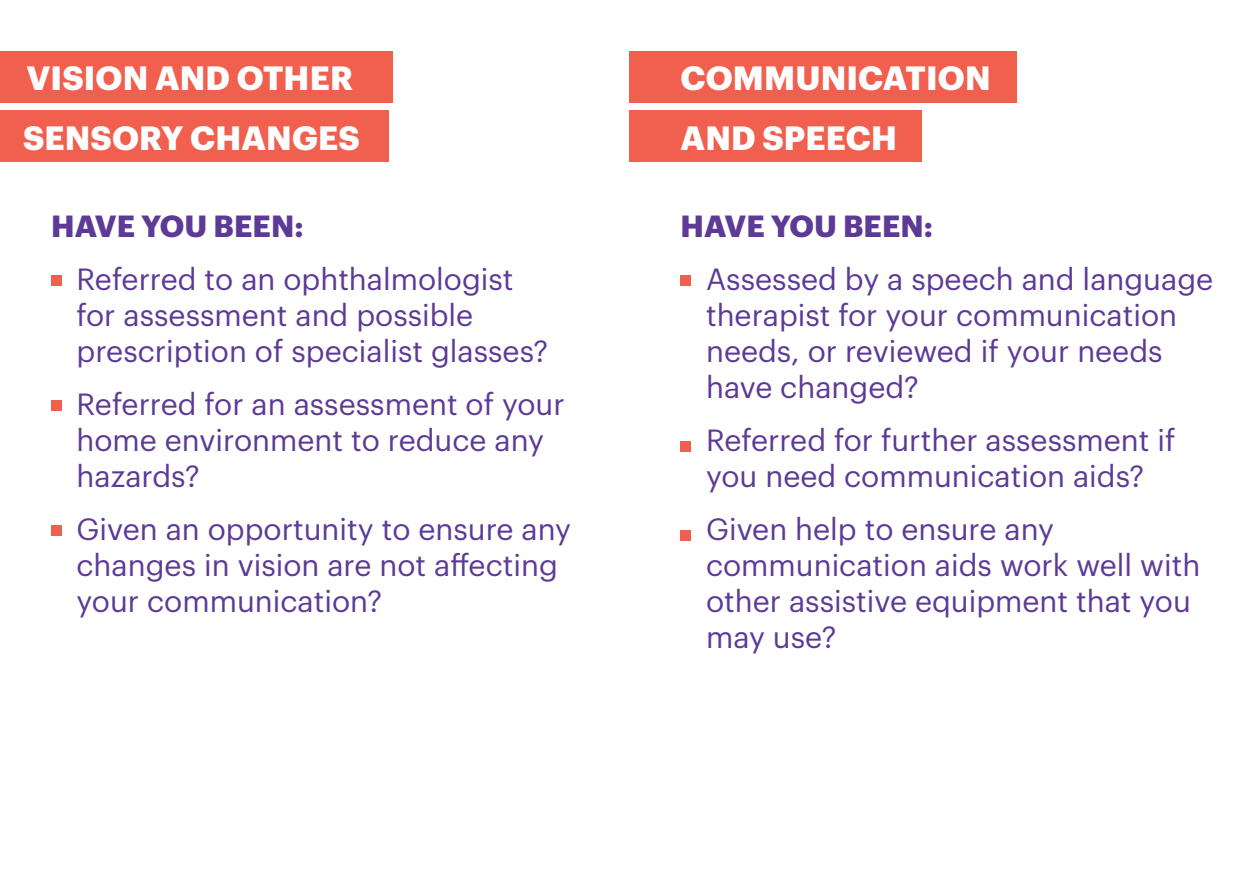
<style>
.page{position:relative;width:1259px;height:893px;background:#fff}
.page>*{position:absolute;margin:0;border:0;box-sizing:border-box;transform-origin:0 0}
.t1{font:700 33px/59.4px "Graphik";letter-spacing:.005em;color:#fff}
.t2{font:30px/36px "Graphik";color:#5c3a96}
.t3{font:700 30px "Graphik";letter-spacing:.005em;color:#5c3a96}
</style>
<div class="page">
<div style="left:51px;top:275px;width:11px;height:10px;background:#f15f4e"></div>
<div style="left:51px;top:400px;width:11px;height:10px;background:#f15f4e"></div>
<div style="left:51px;top:525px;width:11px;height:10px;background:#f15f4e"></div>
<div style="left:0;top:51px;width:392px;height:51px;background:#f15f4e"></div>
<div style="left:0;top:111px;width:389px;height:51px;background:#f15f4e"></div>
<div style="left:680px;top:275px;width:11px;height:10px;background:#f15f4e"></div>
<div style="left:680px;top:441px;width:11px;height:10px;background:#f15f4e"></div>
<div style="left:680px;top:530px;width:11px;height:10px;background:#f15f4e"></div>
<div style="left:629px;top:51px;width:388px;height:51px;background:#f15f4e"></div>
<div style="left:629px;top:111px;width:293px;height:51px;background:#f15f4e"></div>
<p class="t1" style="left:23px;top:46px;width:338px">VISION AND OTHER<br>SENSORY CHANGES</p>
<p class="t3" style="left:51px;top:203px;width:254px">HAVE YOU BEEN:</p>
<p class="t2" style="left:77px;top:259px;width:473px">Referred to an ophthalmologist for assessment and possible prescription of specialist glasses?</p>
<p class="t2" style="left:77px;top:384px;width:490px">Referred for an assessment of your home environment to reduce any hazards?</p>
<p class="t2" style="left:77px;top:509px;width:496px">Given an opportunity to ensure any changes in vision are not affecting your communication?</p>
<p class="t1" style="left:680px;top:46px;width:312px">COMMUNICATION<br>AND SPEECH</p>
<p class="t3" style="left:680px;top:203px;width:254px">HAVE YOU BEEN:</p>
<p class="t2" style="left:706px;top:259px;width:508px">Assessed by a speech and language therapist for your communication needs, or reviewed if your needs have changed?</p>
<p class="t2" style="left:706px;top:420px;width:471px">Referred for further assessment if you need communication aids?</p>
<p class="t2" style="left:706px;top:509px;width:496px">Given help to ensure any communication aids work well with other assistive equipment that you may use?</p>
</div>
